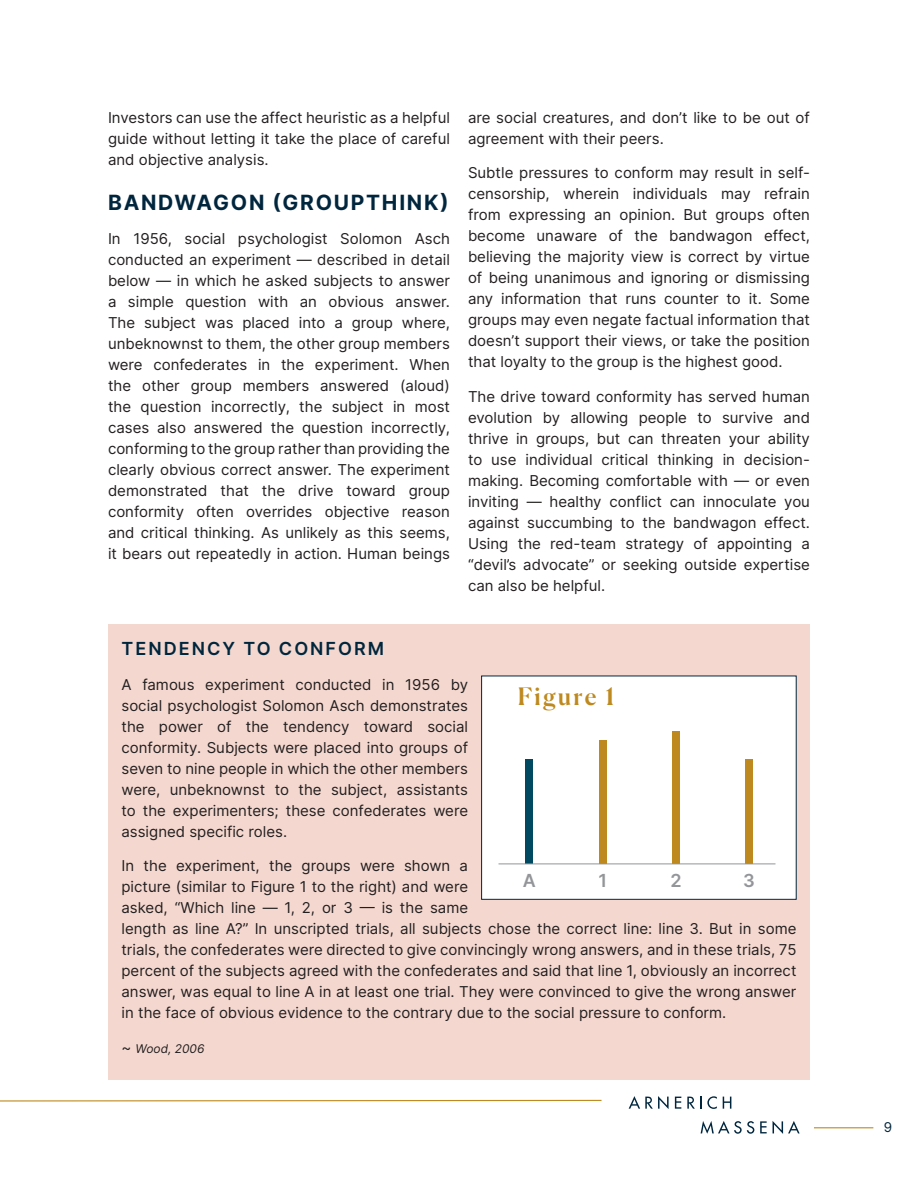
<style>
.page{position:relative;width:918px;height:1188px;background:#fff}
.page>*{position:absolute;margin:0;border:0;box-sizing:border-box;transform-origin:0 0}
.Canela_subhead{font:500 24px "Canela";letter-spacing:.09em;color:#be8a20}
.Inter_header{font:700 21px "Inter";letter-spacing:.08em;color:#00263e}
.Inter_subhead{font:600 18px "Inter";letter-spacing:.11em;color:#00263e}
.Inter_subhead-2{font:600 18px "Inter";color:#939598}
.Inter_body{font:15px/21px "Inter";color:#231f20;text-align:justify}
.t1{font:13.5px "Inter";color:#00263e}
.Inter_body-2{font:italic 12px "Inter";color:#231f20}
.s1{font-style:normal;font-size:15px}
</style>
<div class="page">
<svg style="left:0;top:1099px;width:602px;height:3px"></svg>
<svg style="left:629px;top:1096px;width:40px;height:13px"></svg>
<svg style="left:675px;top:1097px;width:6px;height:12px"></svg>
<svg style="left:687px;top:1096px;width:30px;height:13px"></svg>
<svg style="left:723px;top:1097px;width:8px;height:12px"></svg>
<svg style="left:701px;top:1121px;width:53px;height:13px"></svg>
<svg style="left:760px;top:1121px;width:7px;height:12px"></svg>
<svg style="left:773px;top:1121px;width:27px;height:13px"></svg>
<hr style="left:814px;top:1127px;width:59px;height:1px;background:#be8a20">
<div style="left:108px;top:624px;width:702px;height:456px;background:#f4d8cf"></div>
<div style="left:481px;top:676px;width:316px;height:224px;background:#fff;border:1px solid #00263e"></div>
<div style="left:525px;top:759px;width:8px;height:105px;background:#004960"></div>
<div style="left:745px;top:759px;width:8px;height:105px;background:#be8a20"></div>
<div style="left:672px;top:731px;width:8px;height:133px;background:#be8a20"></div>
<div style="left:599px;top:741px;width:8px;height:123px;background:#be8a20"></div>
<hr style="left:499px;top:864px;width:277px;height:1px;background:#939598">
<p class="Inter_body" style="left:108px;top:106px;width:343px">Investors can use the affect heuristic as a helpful guide without letting it take the place of careful and objective analysis.</p>
<p class="Inter_header" style="left:108px;top:187px;width:342px">BANDWAGON (GROUPTHINK)</p>
<p class="Inter_body" style="left:108px;top:228px;width:344px">In 1956, social psychologist Solomon Asch conducted an experiment — described in detail below — in which he asked subjects to answer a simple question with an obvious answer.<br>The subject was placed into a group where, unbeknownst to them, the other group members were confederates in the experiment. When the other group members answered (aloud) the question incorrectly, the subject in most cases also answered the question incorrectly, conforming to the group rather than providing the clearly obvious correct answer. The experiment demonstrated that the drive toward group conformity often overrides objective reason and critical thinking. As unlikely as this seems, it bears out repeatedly in action. Human beings</p>
<p class="Inter_body" style="left:468px;top:106px;width:344px">are social creatures, and don’t like to be out of agreement with their peers.</p>
<p class="Inter_body" style="left:468px;top:162px;width:344px">Subtle pressures to conform may result in self&shy;censorship, wherein individuals may refrain from expressing an opinion. But groups often become unaware of the bandwagon effect, believing the majority view is correct by virtue of being unanimous and ignoring or dismissing any information that runs counter to it. Some groups may even negate factual information that doesn’t support their views, or take the position that loyalty to the group is the highest good.</p>
<p class="Inter_body" style="left:468px;top:385px;width:344px">The drive toward conformity has served human evolution by allowing people to survive and thrive in groups, but can threaten your ability to use individual critical thinking in decision&shy;making. Becoming comfortable with — or even inviting — healthy conflict can innoculate you against succumbing to the bandwagon effect.<br>Using the red-team strategy of appointing a “devil’s advocate” or seeking outside expertise can also be helpful.</p>
<p class="Inter_subhead" style="left:122px;top:636px;width:264px">TENDENCY TO CONFORM</p>
<p class="Inter_body" style="left:122px;top:673px;width:348px">A famous experiment conducted in 1956 by social psychologist Solomon Asch demonstrates the power of the tendency toward social conformity. Subjects were placed into groups of seven to nine people in which the other members were, unbeknownst to the subject, assistants to the experimenters; these confederates were assigned specific roles.</p>
<p class="Inter_body" style="left:122px;top:855px;width:676px;text-align:left">In the experiment, the groups were shown a<br>picture (similar to Figure 1 to the right) and were<br>asked, “Which line — 1, 2, or 3 — is the same<br>length as line A?” In unscripted trials, all subjects chose the correct line: line 3. But in some trials, the confederates were directed to give convincingly wrong answers, and in these trials, 75 percent of the subjects agreed with the confederates and said that line 1, obviously an incorrect answer, was equal to line A in at least one trial. They were convinced to give the wrong answer in the face of obvious evidence to the contrary due to the social pressure to conform.</p>
<p class="Inter_body-2" style="left:122px;top:1040px;width:85px"><span class="s1">~</span> Wood, 2006</p>
<p class="Canela_subhead" style="left:518px;top:677px;width:98px">Figure 1</p>
<p class="Inter_subhead-2" style="left:523px;top:867px;width:15px">A</p>
<p class="Inter_subhead-2" style="left:598px;top:867px;width:10px">1</p>
<p class="Inter_subhead-2" style="left:670px;top:867px;width:13px">2</p>
<p class="Inter_subhead-2" style="left:743px;top:867px;width:13px">3</p>
<p class="t1" style="left:884px;top:1118px;width:10px">9</p>
</div>
